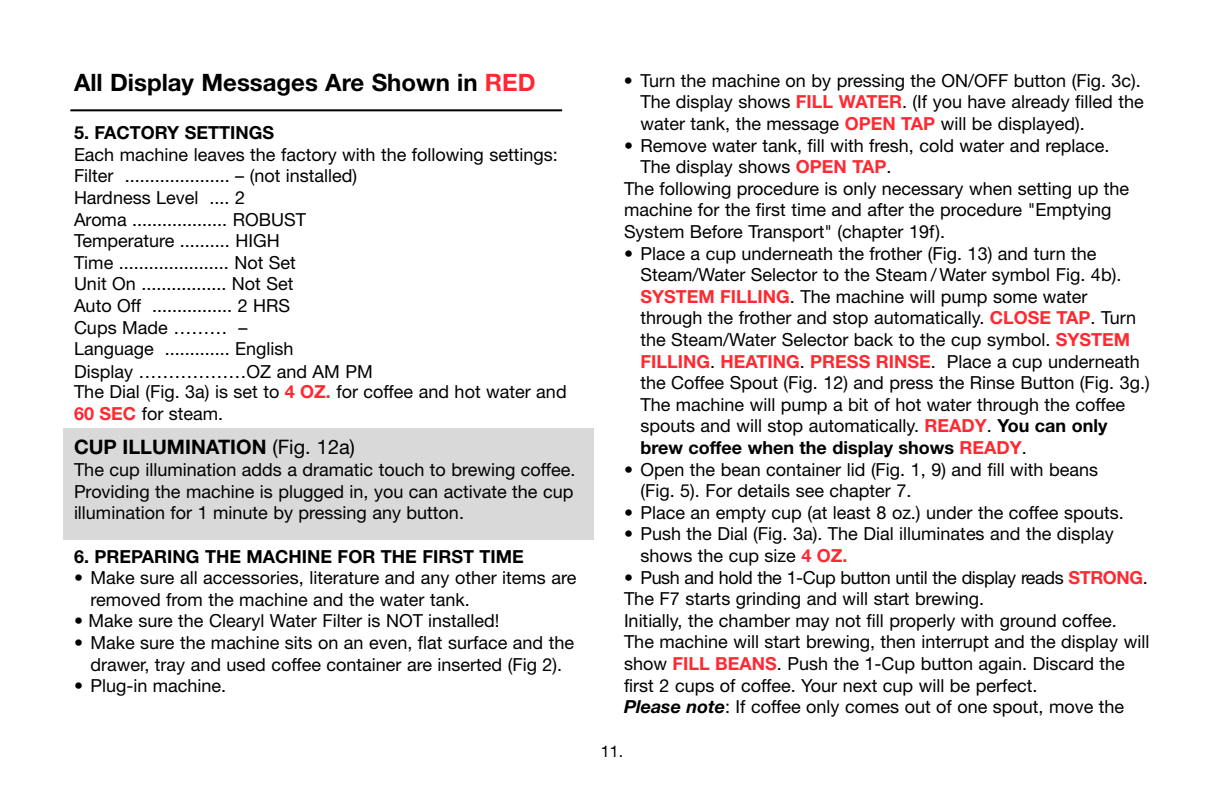
<style>
.page{position:relative;width:1224px;height:792px;background:#fff}
.page>*{position:absolute;margin:0;border:0;box-sizing:border-box;transform-origin:0 0}
.t1{font:700 24px "Helvetica Neue";color:#000}
.t2{font:700 20px "Helvetica Neue";color:#000}
.t3{font:18px/21.6px "Helvetica Neue";color:#000}
.t4{font:700 18px "Helvetica Neue";color:#000}
.t5{font:16px "Helvetica Neue";color:#000}
.s1{color:#ff2932}
.s2{font-weight:700;color:#ff2932}
.s3{font-weight:400}
.s4{font-weight:700}
.s5{font-weight:700;font-style:italic}
</style>
<div class="page">
<div style="left:64px;top:429px;width:530px;height:111px;background:#d9d9d9"></div>
<hr style="left:70px;top:109px;width:492px;height:2px;background:#000">
<h1 class="t1" style="left:74px;top:74px;width:463px">All Display Messages Are Shown in <span class="s1">RED</span></h1>
<p class="t4" style="left:74px;top:126px;width:202px">5. FACTORY SETTINGS</p>
<p class="t3" style="left:74px;top:145px;width:485px">Each machine leaves the factory with the following settings:<br>Filter ..................... – (not installed)<br>Hardness Level .... 2<br>Aroma ................... ROBUST<br>Temperature .......... HIGH<br>Time ...................... Not Set<br>Unit On ................. Not Set<br>Auto Off ................ 2 HRS<br>Cups Made ……… –<br>Language ............. English<br>Display ………………OZ and AM PM</p>
<p class="t3" style="left:74px;top:383px;width:494px">The Dial (Fig. 3a) is set to <span class="s2">4 OZ.</span> for coffee and hot water and<br><span class="s2">60 SEC</span> for steam.</p>
<p class="t2" style="left:74px;top:439px;width:283px">CUP ILLUMINATION <span class="s3">(Fig. 12a)</span></p>
<p class="t3" style="left:74px;top:461px;width:503px;text-align:justify">The cup illumination adds a dramatic touch to brewing coffee.<br>Providing the machine is plugged in, you can activate the cup illumination for 1 minute by pressing any button.</p>
<p class="t4" style="left:74px;top:550px;width:451px">6. PREPARING THE MACHINE FOR THE FIRST TIME</p>
<p class="t3" style="left:90px;top:569px;width:487px;text-indent:-16px">• Make sure all accessories, literature and any other items are removed from the machine and the water tank.</p>
<p class="t3" style="left:74px;top:612px;width:427px">• Make sure the Clearyl Water Filter is NOT installed!</p>
<p class="t3" style="left:74px;top:634px;width:502px;text-align:center">• Make sure the machine sits on an even, flat surface and the drawer, tray and used coffee container are inserted (Fig 2).</p>
<p class="t3" style="left:74px;top:677px;width:154px">• Plug-in machine.</p>
<p class="t3" style="left:640px;top:71px;width:505px;text-indent:-16px">• Turn the machine on by pressing the ON/OFF button (Fig. 3c).<br>The display shows <span class="s2">FILL WATER</span>. (If you have already filled the water tank, the message <span class="s2">OPEN TAP</span> will be displayed).</p>
<p class="t3" style="left:624px;top:136px;width:487px">• Remove water tank, fill with fresh, cold water and replace.</p>
<p class="t3" style="left:640px;top:158px;width:252px">The display shows <span class="s2">OPEN TAP</span>.</p>
<p class="t3" style="left:624px;top:179px;width:507px">The following procedure is only necessary when setting up the</p>
<p class="t3" style="left:624px;top:201px;width:489px">machine for the first time and after the procedure "Emptying</p>
<p class="t3" style="left:624px;top:223px;width:323px">System Before Transport" (chapter 19f).</p>
<p class="t3" style="left:640px;top:244px;width:511px;text-indent:-16px">• Place a cup underneath the frother (Fig. 13) and turn the Steam/Water Selector to the Steam /Water symbol Fig. 4b).<br><span class="s2">SYSTEM FILLING</span>. The machine will pump some water through the frother and stop automatically. <span class="s2">CLOSE TAP</span>. Turn the Steam/Water Selector back to the cup symbol. <span class="s2">SYSTEM FILLING</span>. <span class="s2">HEATING</span>. <span class="s2">PRESS RINSE</span>. Place a cup underneath the Coffee Spout (Fig. 12) and press the Rinse Button (Fig. 3g.)<br>The machine will pump a bit of hot water through the coffee spouts and will stop automatically. <span class="s2">READY</span>. <span class="s4">You can only brew coffee when the display shows</span> <span class="s2">READY</span>.</p>
<p class="t3" style="left:640px;top:460px;width:459px;text-indent:-16px">• Open the bean container lid (Fig. 1, 9) and fill with beans (Fig. 5). For details see chapter 7.</p>
<p class="t3" style="left:624px;top:503px;width:501px">• Place an empty cup (at least 8 oz.) under the coffee spouts.</p>
<p class="t3" style="left:640px;top:525px;width:475px;text-indent:-16px">• Push the Dial (Fig. 3a). The Dial illuminates and the display shows the cup size <span class="s2">4 OZ.</span></p>
<p class="t3" style="left:624px;top:568px;width:527px">• Push and hold the 1-Cup button until the display reads <span class="s2">STRONG</span>.<br>The F7 starts grinding and will start brewing.<br>Initially, the chamber may not fill properly with ground coffee.<br>The machine will start brewing, then interrupt and the display will show <span class="s2">FILL BEANS</span>. Push the 1-Cup button again. Discard the first 2 cups of coffee. Your next cup will be perfect.<br><span class="s5">Please note</span>: If coffee only comes out of one spout, move the</p>
<p class="t5" style="left:601px;top:746px;width:24px">11.</p>
</div>
